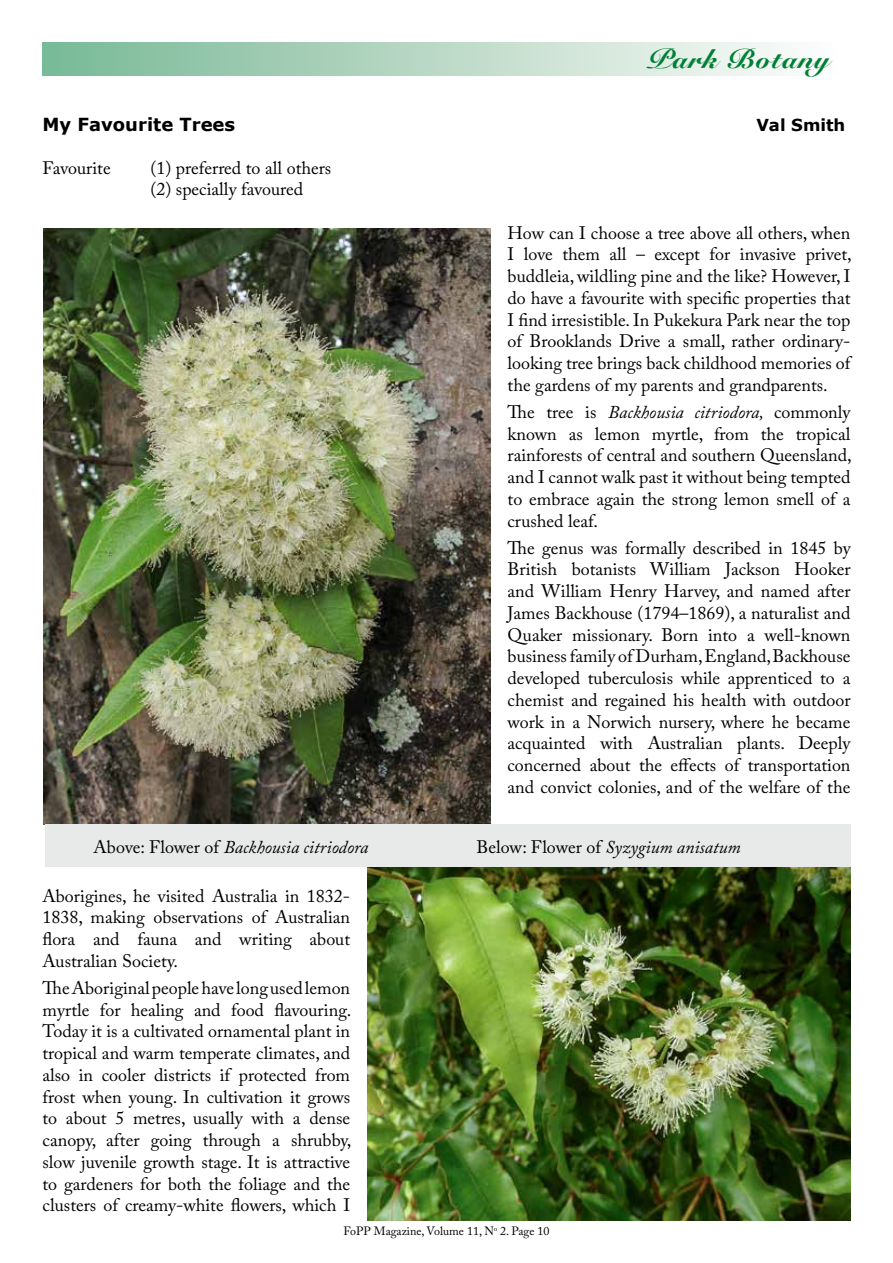
<style>
.page{position:relative;width:893px;height:1263px;background:#fff}
.page>*{position:absolute;margin:0;border:0;box-sizing:border-box;transform-origin:0 0}
.t1{font:900 27px "Snell Roundhand";letter-spacing:.05em;color:#008034}
.t2{font:18px/21.8px "Adobe Caslon Pro";color:#000;text-align:justify}
.t3{font:italic 18px "Adobe Caslon Pro";color:#000}
.t4{font:700 18px "Verdana";color:#000}
.t5{font:700 16.5px "Verdana";color:#000}
.t6{font:12px "Adobe Caslon Pro";color:#000}
.s1{font-style:italic}
.s2{font-style:normal}
</style>
<div class="page">
<div style="left:43px;top:43px;width:807px;height:32px;background:linear-gradient(to right,#78b895,#fffefe)"></div>
<img style="left:43px;top:228px;width:448px;height:597px">
<img style="left:367px;top:867px;width:483px;height:353px">
<div style="left:45px;top:825px;width:805px;height:42px;background:#e8e9e9"></div>
<h1 class="t1" style="left:646px;top:43px;width:185px">Park Botany</h1>
<p class="t4" style="left:43px;top:112px;width:194px">My Favourite Trees</p>
<p class="t5" style="left:756px;top:114px;width:91px">Val Smith</p>
<p class="t2" style="left:43px;top:157px;width:70px">Favourite</p>
<p class="t2" style="left:151px;top:157px;width:182px">(1) preferred to all others (2) specially favoured</p>
<p class="t2" style="left:508px;top:222px;width:346px">How can I choose a tree above all others, when I love them all – except for invasive privet, buddleia, wildling pine and the like? However, I do have a favourite with specific properties that I find irresistible. In Pukekura Park near the top of Brooklands Drive a small, rather ordinary&shy;looking tree brings back childhood memories of the gardens of my parents and grandparents.</p>
<p class="t2" style="left:508px;top:401px;width:346px">The tree is <span class="s1">Backhousia citriodora,</span> commonly known as lemon myrtle, from the tropical rainforests of central and southern Queensland, and I cannot walk past it without being tempted to embrace again the strong lemon smell of a crushed leaf.</p>
<p class="t2" style="left:508px;top:536px;width:344px">The genus was formally described in 1845 by British botanists William Jackson Hooker and William Henry Harvey, and named after James Backhouse (1794–1869), a naturalist and Quaker missionary. Born into a well-known business family of Durham, England, Backhouse developed tuberculosis while apprenticed to a chemist and regained his health with outdoor work in a Norwich nursery, where he became acquainted with Australian plants. Deeply concerned about the effects of transportation and convict colonies, and of the welfare of the</p>
<p class="t3" style="left:94px;top:836px;width:276px"><span class="s2">Above: Flower of</span> Backhousia citriodora</p>
<p class="t3" style="left:477px;top:836px;width:265px"><span class="s2">Below: Flower of</span> Syzygium anisatum</p>
<p class="t2" style="left:43px;top:884px;width:309px">Aborigines, he visited Australia in 1832- 1838, making observations of Australian flora and fauna and writing about Australian Society.</p>
<p class="t2" style="left:43px;top:977px;width:310px">The Aboriginal people have long used lemon myrtle for healing and food flavouring.<br>Today it is a cultivated ornamental plant in tropical and warm temperate climates, and also in cooler districts if protected from frost when young. In cultivation it grows to about 5 metres, usually with a dense canopy, after going through a shrubby, slow juvenile growth stage. It is attractive to gardeners for both the foliage and the clusters of creamy-white flowers, which I</p>
<p class="t6" style="left:343px;top:1224px;width:208px">FoPP Magazine, Volume 11, N<sup>o</sup> 2. Page 10</p>
</div>
